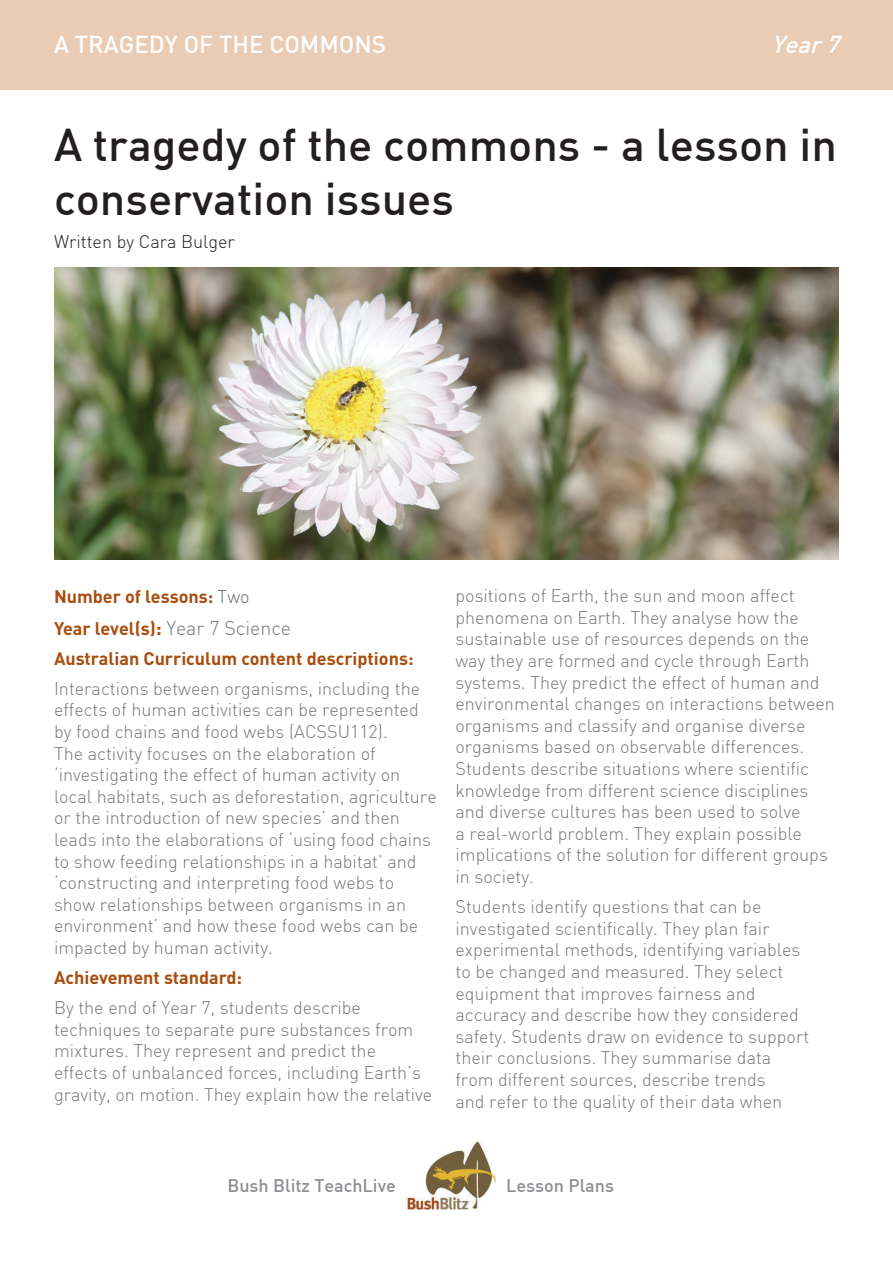
<style>
.page{position:relative;width:893px;height:1263px;background:#fff}
.page>*{position:absolute;margin:0;border:0;box-sizing:border-box;transform-origin:0 0}
.t1{font:500 45px/54px "DIN";color:#231f20}
.t2{font:500 24px "DIN";color:#fff}
.t3{font:italic 500 24px "DIN";color:#fff}
.t4{font:300 18px/21.6px "DIN";color:#757779}
.t5{font:700 18px "DINOT";color:#a94d0f}
.t6{font:500 18px "DIN";color:#8c8e91}
.t7{font:300 18px "DIN";color:#231f20}
.s1{font-family:"DIN";font-weight:300;color:#67686b}
.s2{font-size:19.5px}
.s3{font-family:"DIN";font-weight:300;font-size:19.5px;color:#757779}
</style>
<div class="page">
<div style="left:0;top:0;width:893px;height:89px;background:#eaccb5"></div>
<img style="left:406px;top:1143px;width:90px;height:66px">
<img style="left:54px;top:268px;width:785px;height:291px">
<h2 class="t2" style="left:54px;top:29px;width:333px">A TRAGEDY OF THE COMMONS</h2>
<h2 class="t3" style="left:771px;top:29px;width:77px">Year7</h2>
<p class="t1" style="left:54px;top:116px;width:784px">A tragedy of the commons - a lesson in conservation issues</p>
<p class="t7" style="left:54px;top:230px;width:182px">Written by Cara Bulger</p>
<p class="t5" style="left:54px;top:584px;width:197px">Number of lessons: <span class="s1">Two</span></p>
<p class="t5" style="left:54px;top:616px;width:239px">Year level(s)<span class="s2">:</span> <span class="s3">Year 7 Science</span></p>
<p class="t5" style="left:54px;top:646px;width:361px">Australian Curriculum content descriptions:</p>
<p class="t4" style="left:54px;top:677px;width:384px">Interactions between organisms, including the effects of human activities can be represented by food chains and food webs (ACSSU112).<br>The activity focuses on the elaboration of ‘investigating the effect of human activity on local habitats, such as deforestation, agriculture or the introduction of new species’ and then leads into the elaborations of ‘using food chains to show feeding relationships in a habitat’ and ‘constructing and interpreting food webs to show relationships between organisms in an environment’ and how these food webs can be impacted by human activity.</p>
<p class="t5" style="left:54px;top:966px;width:190px">Achievement standard:</p>
<p class="t4" style="left:54px;top:997px;width:380px">By the end of Year 7, students describe techniques to separate pure substances from mixtures. They represent and predict the effects of unbalanced forces, including Earth’s gravity, on motion. They explain how the relative</p>
<p class="t4" style="left:455px;top:585px;width:381px">positions of Earth, the sun and moon affect phenomena on Earth. They analyse how the sustainable use of resources depends on the way they are formed and cycle through Earth systems. They predict the effect of human and environmental changes on interactions between organisms and classify and organise diverse organisms based on observable differences.<br>Students describe situations where scientific knowledge from different science disciplines and diverse cultures has been used to solve<br>a real-world problem. They explain possible implications of the solution for different groups in society.</p>
<p class="t4" style="left:455px;top:896px;width:355px">Students identify questions that can be investigated scientifically. They plan fair experimental methods, identifying variables to be changed and measured. They select equipment that improves fairness and accuracy and describe how they considered safety. Students draw on evidence to support their conclusions. They summarise data from different sources, describe trends<br>and refer to the quality of their data when</p>
<p class="t6" style="left:227px;top:1174px;width:170px">Bush Blitz TeachLive</p>
<p class="t6" style="left:506px;top:1174px;width:109px">Lesson Plans</p>
</div>
